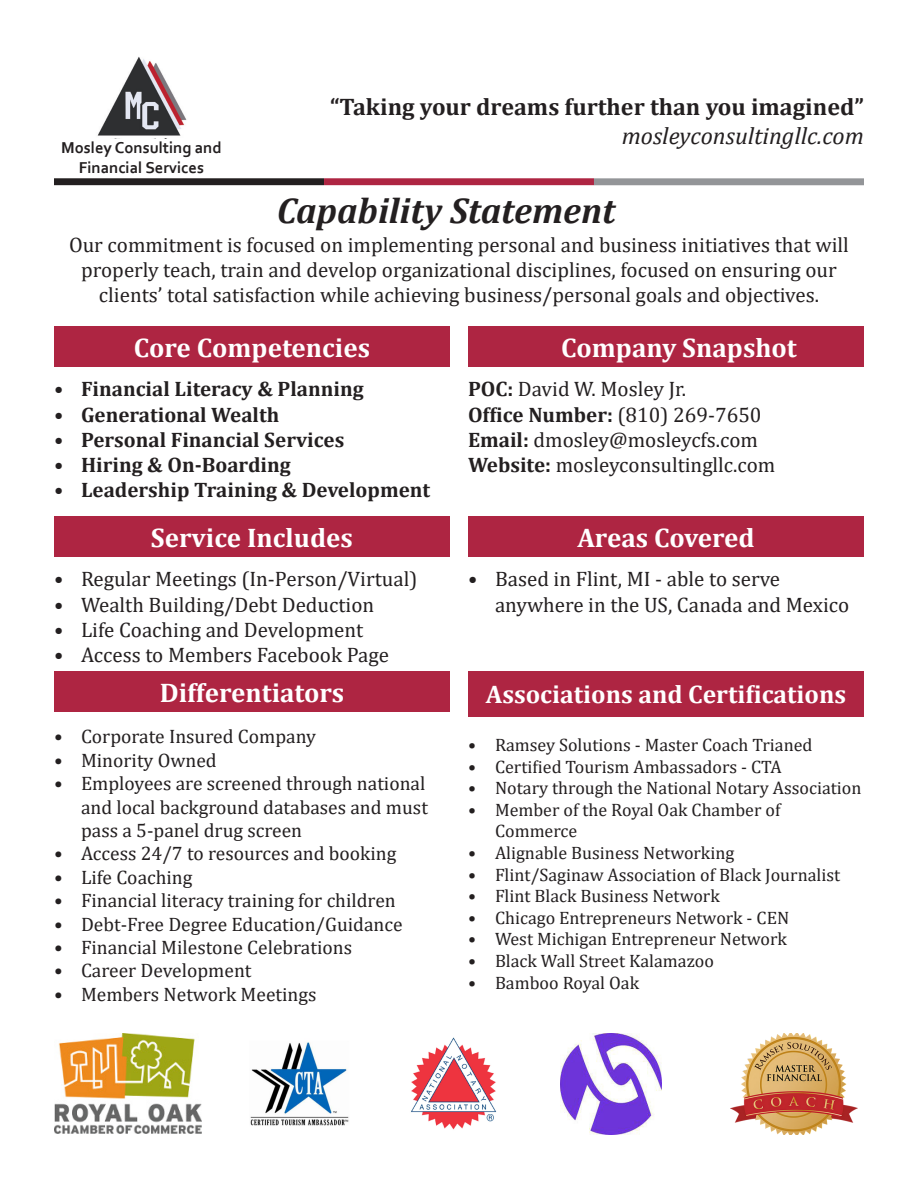
<style>
.page{position:relative;width:918px;height:1188px;background:#fff}
.page>*{position:absolute;margin:0;border:0;box-sizing:border-box;transform-origin:0 0}
.t1{font:italic 700 36px "Cambria";color:#231f20}
.t2{font:700 27px "Cambria";color:#fff}
.t3{font:700 25.5px "Cambria";color:#fff}
.t4{font:700 24px "Cambria";color:#231f20}
.t5{font:italic 24px "Cambria";color:#231f20}
.t6{font:21px/25.2px "Cambria";color:#231f20;text-align:center}
.t7{font:700 21px "Cambria";color:#231f20}
.t8{font:19.5px/23.4px "Cambria";color:#231f20}
.t9{font:18px/21.6px "Cambria";color:#231f20}
.t10{font:700 16.5px "Corbel";color:#231f20}
.s1{font-weight:700}
.s2{font-weight:400}
</style>
<div class="page">
<div style="left:54px;top:178px;width:270px;height:7px;background:#231f20"></div>
<div style="left:324px;top:178px;width:270px;height:7px;background:#ae2542"></div>
<div style="left:594px;top:178px;width:270px;height:7px;background:#939598"></div>
<div style="left:54px;top:327px;width:396px;height:40px;background:#ae2542"></div>
<div style="left:468px;top:327px;width:396px;height:40px;background:#ae2542"></div>
<div style="left:54px;top:671px;width:396px;height:41px;background:#ae2542"></div>
<div style="left:468px;top:517px;width:396px;height:40px;background:#ae2542"></div>
<div style="left:468px;top:671px;width:396px;height:46px;background:#ae2542"></div>
<img style="left:250px;top:1042px;width:99px;height:84px">
<img style="left:411px;top:1037px;width:86px;height:93px">
<img style="left:54px;top:1034px;width:148px;height:100px">
<img style="left:561px;top:1034px;width:101px;height:101px">
<img style="left:731px;top:1034px;width:126px;height:101px">
<div style="left:54px;top:517px;width:396px;height:40px;background:#ae2542"></div>
<img style="left:97px;top:57px;width:90px;height:79px">
<p class="t10" style="left:61px;top:137px;width:162px">Mosley Consulting and</p>
<p class="t10" style="left:79px;top:157px;width:127px">Financial Services</p>
<p class="t4" style="left:330px;top:90px;width:535px">“Taking your dreams further than you imagined”</p>
<p class="t5" style="left:622px;top:119px;width:244px">mosleyconsultingllc.com</p>
<p class="t1" style="left:277px;top:186px;width:340px">Capability Statement</p>
<p class="t6" style="left:69px;top:232px;width:781px">Our commitment is focused on implementing personal and business initiatives that will properly teach, train and develop organizational disciplines, focused on ensuring our clients’ total satisfaction while achieving business/personal goals and objectives.</p>
<p class="t2" style="left:134px;top:329px;width:238px">Core Competencies</p>
<p class="t2" style="left:561px;top:329px;width:237px">Company Snapshot</p>
<p class="t7" style="left:54px;top:374px;width:311px">• Financial Literacy &amp; Planning</p>
<p class="t7" style="left:54px;top:400px;width:227px">• Generational Wealth</p>
<p class="t7" style="left:54px;top:425px;width:292px">• Personal Financial Services</p>
<p class="t7" style="left:54px;top:450px;width:238px">• Hiring &amp; On-Boarding</p>
<p class="t7" style="left:54px;top:475px;width:378px">• Leadership Training &amp; Development</p>
<p class="t2" style="left:151px;top:518px;width:204px">Service Includes</p>
<p class="t6" style="left:54px;top:567px;width:365px">• Regular Meetings (In-Person/Virtual)</p>
<p class="t6" style="left:54px;top:592px;width:322px">• Wealth Building/Debt Deduction</p>
<p class="t6" style="left:54px;top:617px;width:311px">• Life Coaching and Development</p>
<p class="t6" style="left:54px;top:642px;width:337px">• Access to Members Facebook Page</p>
<p class="t2" style="left:160px;top:674px;width:186px">Differentiators</p>
<p class="t8" style="left:54px;top:725px;width:264px">• Corporate Insured Company</p>
<p class="t8" style="left:54px;top:748px;width:164px">• Minority Owned</p>
<p class="t8" style="left:81px;top:772px;width:348px;text-indent:-27px">• Employees are screened through national and local background databases and must pass a 5-panel drug screen</p>
<p class="t8" style="left:54px;top:842px;width:344px">• Access 24/7 to resources and booking</p>
<p class="t8" style="left:54px;top:865px;width:140px">• Life Coaching</p>
<p class="t8" style="left:54px;top:889px;width:343px">• Financial literacy training for children</p>
<p class="t8" style="left:54px;top:912px;width:350px">• Debt-Free Degree Education/Guidance</p>
<p class="t8" style="left:54px;top:935px;width:300px">• Financial Milestone Celebrations</p>
<p class="t8" style="left:54px;top:959px;width:199px">• Career Development</p>
<p class="t8" style="left:54px;top:982px;width:264px">• Members Network Meetings</p>
<p class="t6" style="left:468px;top:377px;width:220px"><span class="s1">POC:</span> David W. Mosley Jr.</p>
<p class="t7" style="left:468px;top:400px;width:295px">Office Number: <span class="s2">(810) 269-7650</span></p>
<p class="t6" style="left:468px;top:427px;width:292px"><span class="s1">Email:</span> dmosley@mosleycfs.com</p>
<p class="t6" style="left:468px;top:452px;width:309px"><span class="s1">Website:</span> mosleyconsultingllc.com</p>
<p class="t2" style="left:577px;top:519px;width:179px">Areas Covered</p>
<p class="t6" style="left:495px;top:567px;width:356px;text-align:left;text-indent:-27px">• Based in Flint, MI - able to serve anywhere in the US, Canada and Mexico</p>
<p class="t3" style="left:486px;top:676px;width:362px">Associations and Certifications</p>
<p class="t9" style="left:468px;top:734px;width:346px">• Ramsey Solutions - Master Coach Trianed</p>
<p class="t9" style="left:468px;top:756px;width:315px">• Certified Tourism Ambassadors - CTA</p>
<p class="t9" style="left:468px;top:777px;width:395px">• Notary through the National Notary Association</p>
<p class="t9" style="left:495px;top:799px;width:287px;text-indent:-27px">• Member of the Royal Oak Chamber of<br>Commerce</p>
<p class="t9" style="left:468px;top:842px;width:268px">• Alignable Business Networking</p>
<p class="t9" style="left:468px;top:864px;width:374px">• Flint/Saginaw Association of Black Journalist</p>
<p class="t9" style="left:468px;top:885px;width:253px">• Flint Black Business Network</p>
<p class="t9" style="left:468px;top:907px;width:323px">• Chicago Entrepreneurs Network - CEN</p>
<p class="t9" style="left:468px;top:928px;width:320px">• West Michigan Entrepreneur Network</p>
<p class="t9" style="left:468px;top:950px;width:247px">• Black Wall Street Kalamazoo</p>
<p class="t9" style="left:468px;top:972px;width:173px">• Bamboo Royal Oak</p>
</div>
